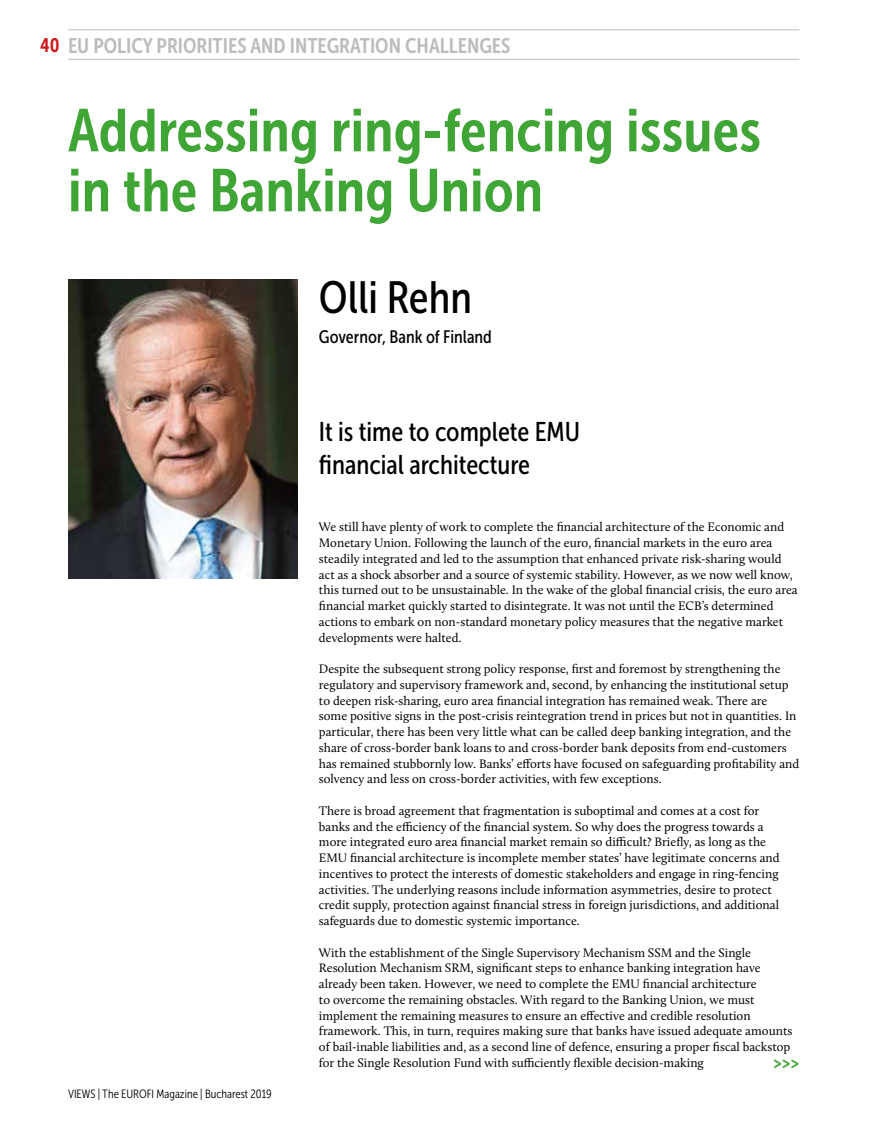
<style>
.page{position:relative;width:893px;height:1127px;background:#fff}
.page>*{position:absolute;margin:0;border:0;box-sizing:border-box;transform-origin:0 0}
.t1{font:60px/60px "Museo Sans Cond 700";color:#3fa535}
.t2{font:45px "Museo Sans Cond 500";color:#000}
.t3{font:27px/32.4px "Museo Sans Cond 500";color:#000}
.t4{font:21px "Museo Sans Cond 700";color:#bcbcbc}
.t5{font:18px "Museo Sans Cond 500";color:#000}
.t6{font:18px "Museo Sans Cond 700";color:#3fa535}
.t7{font:12.75px/15.8px "Calluna";color:#000}
.t8{font:12px "Museo Sans Cond 300";color:#000}
.s1{font-size:19.5px;color:#cd171a}
</style>
<div class="page">
<hr style="left:68px;top:29px;width:731px;height:1px;background:#bcbcbc">
<hr style="left:68px;top:59px;width:731px;height:1px;background:#bcbcbc">
<img style="left:68px;top:279px;width:230px;height:299px">
<h3 class="t4" style="left:40px;top:34px;width:472px"><span class="s1">40</span> EU POLICY PRIORITIES AND INTEGRATION CHALLENGES</h3>
<h1 class="t1" style="left:68px;top:101px;width:694px">Addressing ring-fencing issues in the Banking Union</h1>
<h2 class="t2" style="left:319px;top:273px;width:155px">Olli Rehn</h2>
<h3 class="t5" style="left:319px;top:327px;width:175px">Governor, Bank of Finland</h3>
<h3 class="t3" style="left:319px;top:416px;width:263px">It is time to complete EMU financial architecture</h3>
<p class="t8" style="left:68px;top:1087px;width:205px">VIEWS | The EUROFI Magazine | Bucharest 2019</p>
<p class="t7" style="left:319px;top:519px;width:480px">We still have plenty of work to complete the financial architecture of the Economic and Monetary Union. Following the launch of the euro, financial markets in the euro area steadily integrated and led to the assumption that enhanced private risk-sharing would act as a shock absorber and a source of systemic stability. However, as we now well know, this turned out to be unsustainable. In the wake of the global financial crisis, the euro area financial market quickly started to disintegrate. It was not until the ECB’s determined actions to embark on non-standard monetary policy measures that the negative market developments were halted.</p>
<p class="t7" style="left:319px;top:661px;width:482px">Despite the subsequent strong policy response, first and foremost by strengthening the regulatory and supervisory framework and, second, by enhancing the institutional setup to deepen risk-sharing, euro area financial integration has remained weak. There are<br>some positive signs in the post-crisis reintegration trend in prices but not in quantities. In particular, there has been very little what can be called deep banking integration, and the share of cross-border bank loans to and cross-border bank deposits from end-customers has remained stubbornly low. Banks’ efforts have focused on safeguarding profitability and solvency and less on cross-border activities, with few exceptions.</p>
<p class="t7" style="left:319px;top:802px;width:462px">There is broad agreement that fragmentation is suboptimal and comes at a cost for banks and the efficiency of the financial system. So why does the progress towards a more integrated euro area financial market remain so difficult? Briefly, as long as the EMU financial architecture is incomplete member states’ have legitimate concerns and incentives to protect the interests of domestic stakeholders and engage in ring-fencing activities. The underlying reasons include information asymmetries, desire to protect credit supply, protection against financial stress in foreign jurisdictions, and additional safeguards due to domestic systemic importance.</p>
<p class="t7" style="left:319px;top:944px;width:475px">With the establishment of the Single Supervisory Mechanism SSM and the Single Resolution Mechanism SRM, significant steps to enhance banking integration have already been taken. However, we need to complete the EMU financial architecture<br>to overcome the remaining obstacles. With regard to the Banking Union, we must implement the remaining measures to ensure an effective and credible resolution framework. This, in turn, requires making sure that banks have issued adequate amounts of bail-inable liabilities and, as a second line of defence, ensuring a proper fiscal backstop for the Single Resolution Fund with sufficiently flexible decision-making</p>
<h3 class="t6" style="left:773px;top:1052px;width:28px">&gt;&gt;&gt;</h3>
</div>
